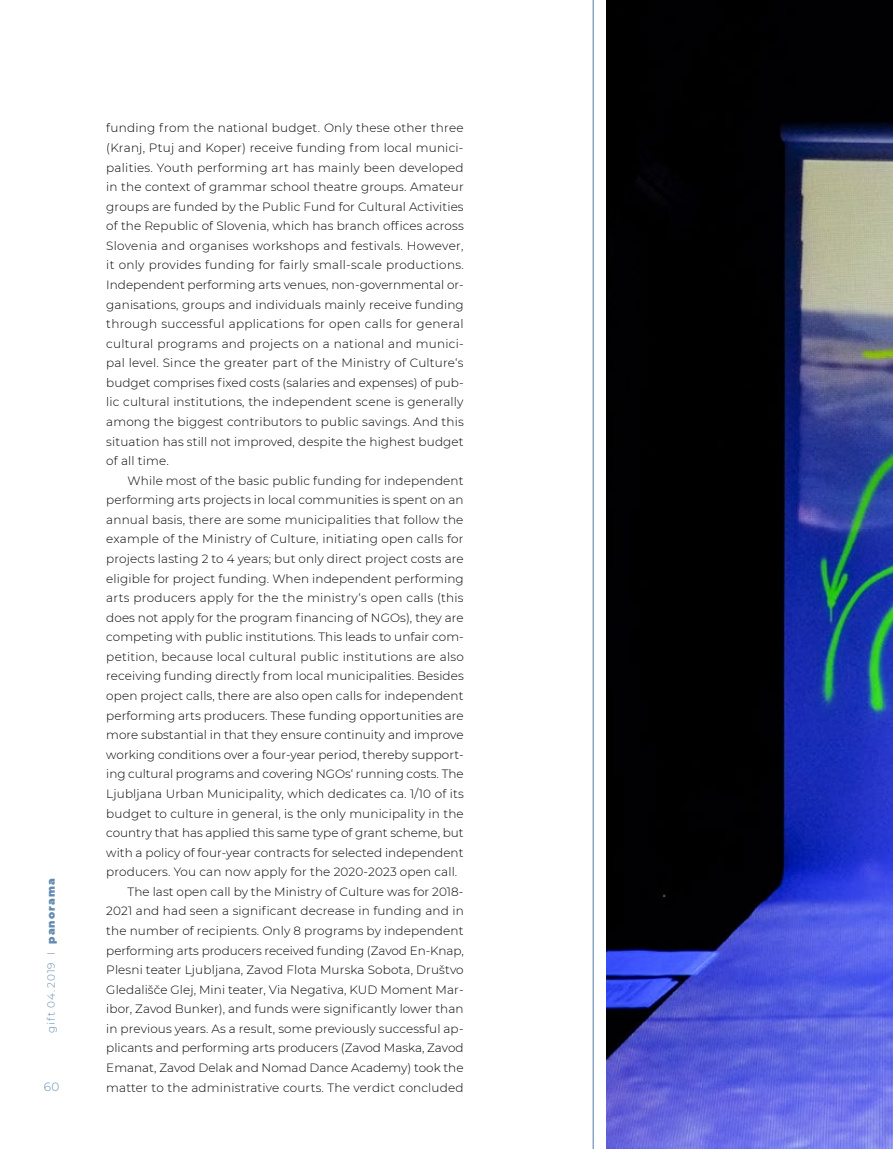
<style>
.page{position:relative;width:893px;height:1149px;background:#fff}
.page>*{position:absolute;margin:0;border:0;box-sizing:border-box;transform-origin:0 0}
.t1{font:300 12px/19.5px "Montserrat";letter-spacing:.01em;color:#000;text-align:justify}
.t2{font:300 12px "Montserrat";color:#638bb0}
.t3{font:300 10.5px "Montserrat";letter-spacing:.09em;color:#638bb0}
.s1{font-weight:900}
</style>
<div class="page">
<img style="left:607px;top:0;width:286px;height:1148px">
<hr style="left:593px;top:0;width:1px;height:1148px;background:#638bb0">
<p class="t3" style="left:44px;top:1032px;width:156px;rotate:-90deg">gift 04.2019 I <span class="s1">panorama</span></p>
<p class="t1" style="left:106px;top:118px;width:359px">funding from the national budget. Only these other three (Kranj, Ptuj and Koper) receive funding from local munici&shy;palities. Youth performing art has mainly been developed in the context of grammar school theatre groups. Amateur groups are funded by the Public Fund for Cultural Activities of the Republic of Slovenia, which has branch offices across Slovenia and organises workshops and festivals. However, it only provides funding for fairly small-scale productions.<br>Independent performing arts venues, non-governmental or&shy;ganisations, groups and individuals mainly receive funding through successful applications for open calls for general cultural programs and projects on a national and munici&shy;pal level. Since the greater part of the Ministry of Culture‘s budget comprises fixed costs (salaries and expenses) of pub&shy;lic cultural institutions, the independent scene is generally among the biggest contributors to public savings. And this situation has still not improved, despite the highest budget of all time.</p>
<p class="t1" style="left:128px;top:470px;width:337px">While most of the basic public funding for independent</p>
<p class="t1" style="left:106px;top:489px;width:359px">performing arts projects in local communities is spent on an</p>
<p class="t1" style="left:106px;top:509px;width:359px">annual basis, there are some municipalities that follow the</p>
<p class="t1" style="left:106px;top:529px;width:359px">example of the Ministry of Culture, initiating open calls for</p>
<p class="t1" style="left:106px;top:548px;width:359px">projects lasting 2 to 4 years; but only direct project costs are</p>
<p class="t1" style="left:106px;top:568px;width:359px">eligible for project funding. When independent performing</p>
<p class="t1" style="left:106px;top:587px;width:359px">arts producers apply for the the ministry‘s open calls (this</p>
<p class="t1" style="left:106px;top:607px;width:359px">does not apply for the program financing of NGOs), they are</p>
<p class="t1" style="left:106px;top:626px;width:359px">competing with public institutions. This leads to unfair com-</p>
<p class="t1" style="left:106px;top:646px;width:359px">petition, because local cultural public institutions are also</p>
<p class="t1" style="left:106px;top:666px;width:359px">receiving funding directly from local municipalities. Besides</p>
<p class="t1" style="left:106px;top:685px;width:359px">open project calls, there are also open calls for independent</p>
<p class="t1" style="left:106px;top:705px;width:359px">performing arts producers. These funding opportunities are</p>
<p class="t1" style="left:106px;top:724px;width:359px">more substantial in that they ensure continuity and improve</p>
<p class="t1" style="left:106px;top:744px;width:359px">working conditions over a four-year period, thereby support-</p>
<p class="t1" style="left:106px;top:763px;width:359px">ing cultural programs and covering NGOs‘ running costs. The</p>
<p class="t1" style="left:106px;top:783px;width:359px">Ljubljana Urban Municipality, which dedicates ca. 1/10 of its</p>
<p class="t1" style="left:106px;top:802px;width:359px">budget to culture in general, is the only municipality in the</p>
<p class="t1" style="left:106px;top:822px;width:359px">country that has applied this same type of grant scheme, but</p>
<p class="t1" style="left:106px;top:842px;width:359px">with a policy of four-year contracts for selected independent</p>
<p class="t1" style="left:106px;top:861px;width:353px">producers. You can now apply for the 2020-2023 open call.</p>
<p class="t1" style="left:128px;top:881px;width:337px">The last open call by the Ministry of Culture was for 2018-</p>
<p class="t1" style="left:106px;top:900px;width:359px">2021 and had seen a significant decrease in funding and in</p>
<p class="t1" style="left:106px;top:920px;width:359px">the number of recipients. Only 8 programs by independent</p>
<p class="t1" style="left:106px;top:939px;width:359px">performing arts producers received funding (Zavod En-Knap,</p>
<p class="t1" style="left:106px;top:959px;width:359px">Plesni teater Ljubljana, Zavod Flota Murska Sobota, Društvo</p>
<p class="t1" style="left:106px;top:978px;width:359px">Gledališče Glej, Mini teater, Via Negativa, KUD Moment Mar-</p>
<p class="t1" style="left:106px;top:998px;width:359px">ibor, Zavod Bunker), and funds were significantly lower than</p>
<p class="t1" style="left:106px;top:1018px;width:359px">in previous years. As a result, some previously successful ap-</p>
<p class="t1" style="left:106px;top:1037px;width:359px">plicants and performing arts producers (Zavod Maska, Zavod</p>
<p class="t1" style="left:106px;top:1057px;width:359px">Emanat, Zavod Delak and Nomad Dance Academy) took the</p>
<p class="t2" style="left:44px;top:1077px;width:17px">60</p>
<p class="t1" style="left:106px;top:1076px;width:359px">matter to the administrative courts. The verdict concluded</p>
</div>
